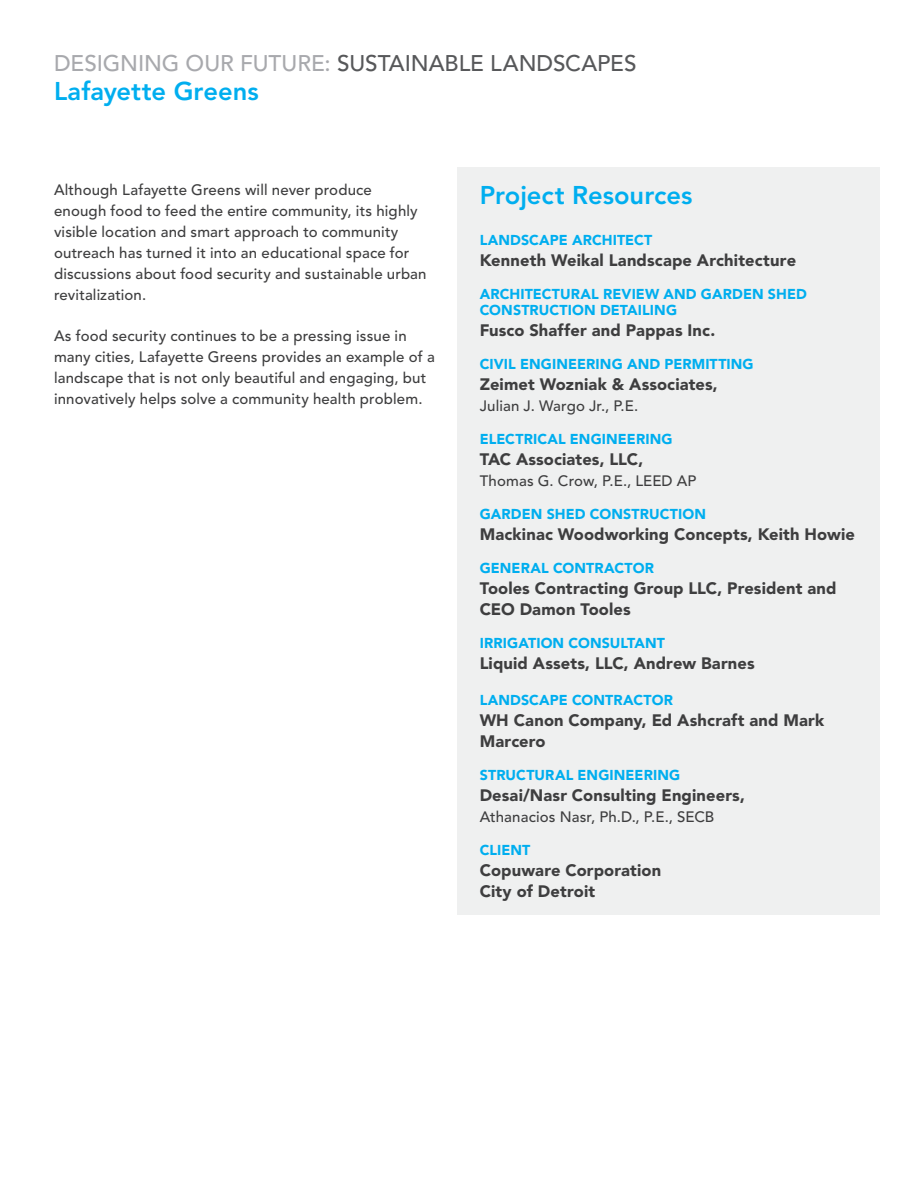
<style>
.page{position:relative;width:918px;height:1188px;background:#fff}
.page>*{position:absolute;margin:0;border:0;box-sizing:border-box;transform-origin:0 0}
.t1{font:800 25.5px "Avenir LT Std";color:#00aeef}
.t2{font:500 22.5px "Avenir LT Std";color:#57585a}
.t3{font:900 16.5px/21px "Avenir LT Std";letter-spacing:.005em;color:#3e3e3f}
.t4{font:500 15px/21px "Avenir LT Std";letter-spacing:.01em;color:#3e3e3f}
.t5{font:900 14.25px/16.5px "Avenir LT Std";letter-spacing:.005em;color:#00aeef}
.s1{color:#a8a9ad}
</style>
<div class="page">
<div style="left:458px;top:167px;width:422px;height:747px;background:#eff0f0"></div>
<p class="t2" style="left:54px;top:50px;width:584px"><span class="s1">DESIGNING OUR FUTURE:</span> SUSTAINABLE LANDSCAPES</p>
<p class="t1" style="left:54px;top:76px;width:206px">Lafayette Greens</p>
<p class="t4" style="left:54px;top:180px;width:374px">Although Lafayette Greens will never produce enough food to feed the entire community, its highly visible location and smart approach to community outreach has turned it into an educational space for discussions about food security and sustainable urban revitalization.</p>
<p class="t4" style="left:54px;top:326px;width:382px">As food security continues to be a pressing issue in many cities, Lafayette Greens provides an example of a landscape that is not only beautiful and engaging, but innovatively helps solve a community health problem.</p>
<p class="t1" style="left:480px;top:180px;width:214px">Project Resources</p>
<p class="t5" style="left:480px;top:231px;width:174px">LANDSCAPE ARCHITECT</p>
<p class="t3" style="left:480px;top:249px;width:318px">Kenneth Weikal Landscape Architecture</p>
<p class="t5" style="left:480px;top:285px;width:329px">ARCHITECTURAL REVIEW AND GARDEN SHED<br>CONSTRUCTION DETAILING</p>
<p class="t3" style="left:480px;top:320px;width:237px">Fusco Shaffer and Pappas Inc.</p>
<p class="t5" style="left:480px;top:356px;width:276px">CIVIL ENGINEERING AND PERMITTING</p>
<p class="t3" style="left:480px;top:374px;width:240px">Zeimet Wozniak &amp; Associates,</p>
<p class="t4" style="left:480px;top:396px;width:160px">Julian J. Wargo Jr., P.E.</p>
<p class="t5" style="left:480px;top:431px;width:194px">ELECTRICAL ENGINEERING</p>
<p class="t3" style="left:480px;top:449px;width:165px">TAC Associates, LLC,</p>
<p class="t4" style="left:480px;top:471px;width:218px">Thomas G. Crow, P.E., LEED AP</p>
<p class="t5" style="left:480px;top:506px;width:228px">GARDEN SHED CONSTRUCTION</p>
<p class="t3" style="left:480px;top:524px;width:377px">Mackinac Woodworking Concepts, Keith Howie</p>
<p class="t5" style="left:480px;top:560px;width:176px">GENERAL CONTRACTOR</p>
<p class="t3" style="left:480px;top:578px;width:358px">Tooles Contracting Group LLC, President and<br>CEO Damon Tooles</p>
<p class="t5" style="left:480px;top:635px;width:187px">IRRIGATION CONSULTANT</p>
<p class="t3" style="left:480px;top:653px;width:276px">Liquid Assets, LLC, Andrew Barnes</p>
<p class="t5" style="left:480px;top:692px;width:195px">LANDSCAPE CONTRACTOR</p>
<p class="t3" style="left:480px;top:710px;width:346px">WH Canon Company, Ed Ashcraft and Mark<br>Marcero</p>
<p class="t5" style="left:480px;top:767px;width:202px">STRUCTURAL ENGINEERING</p>
<p class="t3" style="left:480px;top:785px;width:267px">Desai/Nasr Consulting Engineers,</p>
<p class="t4" style="left:480px;top:807px;width:236px">Athanacios Nasr, Ph.D., P.E., SECB</p>
<p class="t5" style="left:480px;top:842px;width:52px">CLIENT</p>
<p class="t3" style="left:480px;top:860px;width:183px">Copuware Corporation<br>City of Detroit</p>
</div>
